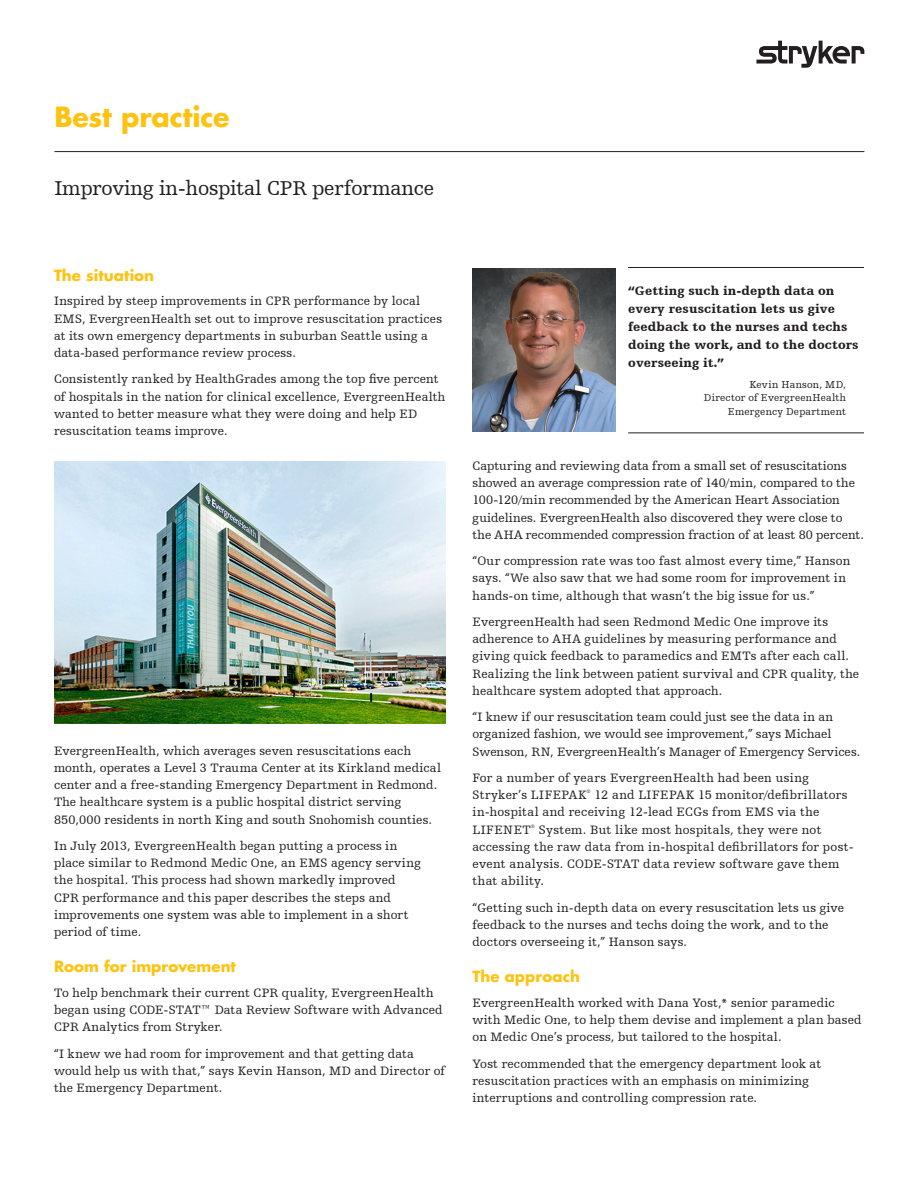
<style>
.page{position:relative;width:918px;height:1188px;background:#fff}
.page>*{position:absolute;margin:0;border:0;box-sizing:border-box;transform-origin:0 0}
.SYK_page_head{font:700 27px "Futura For Stryker";letter-spacing:-.005em;color:#fec210}
.STY_page_sub-head{font:21px "Humanist Slabserif 712 BT";letter-spacing:-.01em;color:#231f20}
.STY_body_head{font:700 15px "Futura For Stryker";letter-spacing:.005em;color:#fec210}
.STY_body_copy{font:12.75px/17.2px "Humanist Slabserif 712 BT";letter-spacing:.015em;color:#231f20}
.STY_body_quote{font:900 12.75px/18px "Humanist Slabserif 712 BT";letter-spacing:.01em;color:#231f20}
.STY_quote_name{font:10.5px/13.5px "Humanist Slabserif 712 BT";letter-spacing:.02em;color:#231f20;text-align:right}
.STY_body_copy-2{font:5.1px "Humanist Slabserif 712 BT";color:#231f20}
</style>
<div class="page">
<img style="left:472px;top:268px;width:143px;height:164px">
<img style="left:54px;top:462px;width:392px;height:262px">
<hr style="left:628px;top:267px;width:236px;height:1px;background:#231f20">
<hr style="left:628px;top:433px;width:236px;height:1px;background:#231f20">
<svg style="left:756px;top:41px;width:108px;height:27px"></svg>
<hr style="left:54px;top:151px;width:810px;height:1px;background:#231f20">
<p class="SYK_page_head" style="left:54px;top:99px;width:177px">Best practice</p>
<p class="STY_page_sub-head" style="left:54px;top:175px;width:381px">Improving in-hospital CPR performance</p>
<p class="STY_body_head" style="left:54px;top:265px;width:102px">The situation</p>
<p class="STY_body_copy" style="left:54px;top:292px;width:390px">Inspired by steep improvements in CPR performance by local EMS, EvergreenHealth set out to improve resuscitation practices at its own emergency departments in suburban Seattle using a data-based performance review process.</p>
<p class="STY_body_copy" style="left:54px;top:370px;width:393px">Consistently ranked by HealthGrades among the top five percent of hospitals in the nation for clinical excellence, EvergreenHealth wanted to better measure what they were doing and help ED resuscitation teams improve.</p>
<p class="STY_body_copy" style="left:54px;top:742px;width:389px">EvergreenHealth, which averages seven resuscitations each month, operates a Level 3 Trauma Center at its Kirkland medical center and a free-standing Emergency Department in Redmond.<br>The healthcare system is a public hospital district serving 850,000 residents in north King and south Snohomish counties.</p>
<p class="STY_body_copy" style="left:54px;top:837px;width:368px">In July 2013, EvergreenHealth began putting a process in place similar to Redmond Medic One, an EMS agency serving the hospital. This process had shown markedly improved CPR performance and this paper describes the steps and improvements one system was able to implement in a short period of time.</p>
<p class="STY_body_head" style="left:54px;top:956px;width:184px">Room for improvement</p>
<p class="STY_body_copy" style="left:54px;top:984px;width:390px">To help benchmark their current CPR quality, EvergreenHealth began using CODE-STAT™ Data Review Software with Advanced<br>CPR Analytics from Stryker.</p>
<p class="STY_body_copy" style="left:54px;top:1045px;width:393px">“I knew we had room for improvement and that getting data would help us with that,” says Kevin Hanson, MD and Director of the Emergency Department.</p>
<p class="STY_body_quote" style="left:628px;top:281px;width:232px">“Getting such in-depth data on every resuscitation lets us give feedback to the nurses and techs doing the work, and to the doctors overseeing it.”</p>
<p class="STY_quote_name" style="left:704px;top:377px;width:144px">Kevin Hanson, MD,<br>Director of EvergreenHealth<br>Emergency Department</p>
<p class="STY_body_copy" style="left:472px;top:457px;width:393px">Capturing and reviewing data from a small set of resuscitations showed an average compression rate of 140/min, compared to the 100-120/min recommended by the American Heart Association guidelines. EvergreenHealth also discovered they were close to the AHA recommended compression fraction of at least 80 percent.</p>
<p class="STY_body_copy" style="left:472px;top:552px;width:379px">“Our compression rate was too fast almost every time,” Hanson says. “We also saw that we had some room for improvement in hands-on time, although that wasn’t the big issue for us.”</p>
<p class="STY_body_copy" style="left:472px;top:613px;width:388px">EvergreenHealth had seen Redmond Medic One improve its adherence to AHA guidelines by measuring performance and giving quick feedback to paramedics and EMTs after each call.<br>Realizing the link between patient survival and CPR quality, the healthcare system adopted that approach.</p>
<p class="STY_body_copy" style="left:472px;top:708px;width:389px">“I knew if our resuscitation team could just see the data in an organized fashion, we would see improvement,” says Michael<br>Swenson, RN, EvergreenHealth’s Manager of Emergency Services.</p>
<p class="STY_body_copy" style="left:472px;top:769px;width:338px">For a number of years EvergreenHealth had been using<br>Stryker’s LIFEPAK</p>
<p class="STY_body_copy" style="left:472px;top:786px;width:377px;text-indent:122px">12 and LIFEPAK 15 monitor/defibrillators in-hospital and receiving 12-lead ECGs from EMS via the<br>LIFENET</p>
<p class="STY_body_copy-2" style="left:587px;top:789px;width:6px">®</p>
<p class="STY_body_copy" style="left:472px;top:821px;width:383px;text-indent:66px">System. But like most hospitals, they were not accessing the raw data from in-hospital defibrillators for post&shy;event analysis. CODE-STAT data review software gave them that ability.</p>
<p class="STY_body_copy" style="left:472px;top:899px;width:373px">“Getting such in-depth data on every resuscitation lets us give feedback to the nurses and techs doing the work, and to the doctors overseeing it,” Hanson says.</p>
<p class="STY_body_head" style="left:472px;top:967px;width:109px">The approach</p>
<p class="STY_body_copy" style="left:472px;top:994px;width:390px">EvergreenHealth worked with Dana Yost,* senior paramedic with Medic One, to help them devise and implement a plan based on Medic One’s process, but tailored to the hospital.</p>
<p class="STY_body_copy" style="left:472px;top:1055px;width:350px">Yost recommended that the emergency department look at resuscitation practices with an emphasis on minimizing interruptions and controlling compression rate.</p>
<p class="STY_body_copy-2" style="left:531px;top:823px;width:6px">®</p>
</div>
